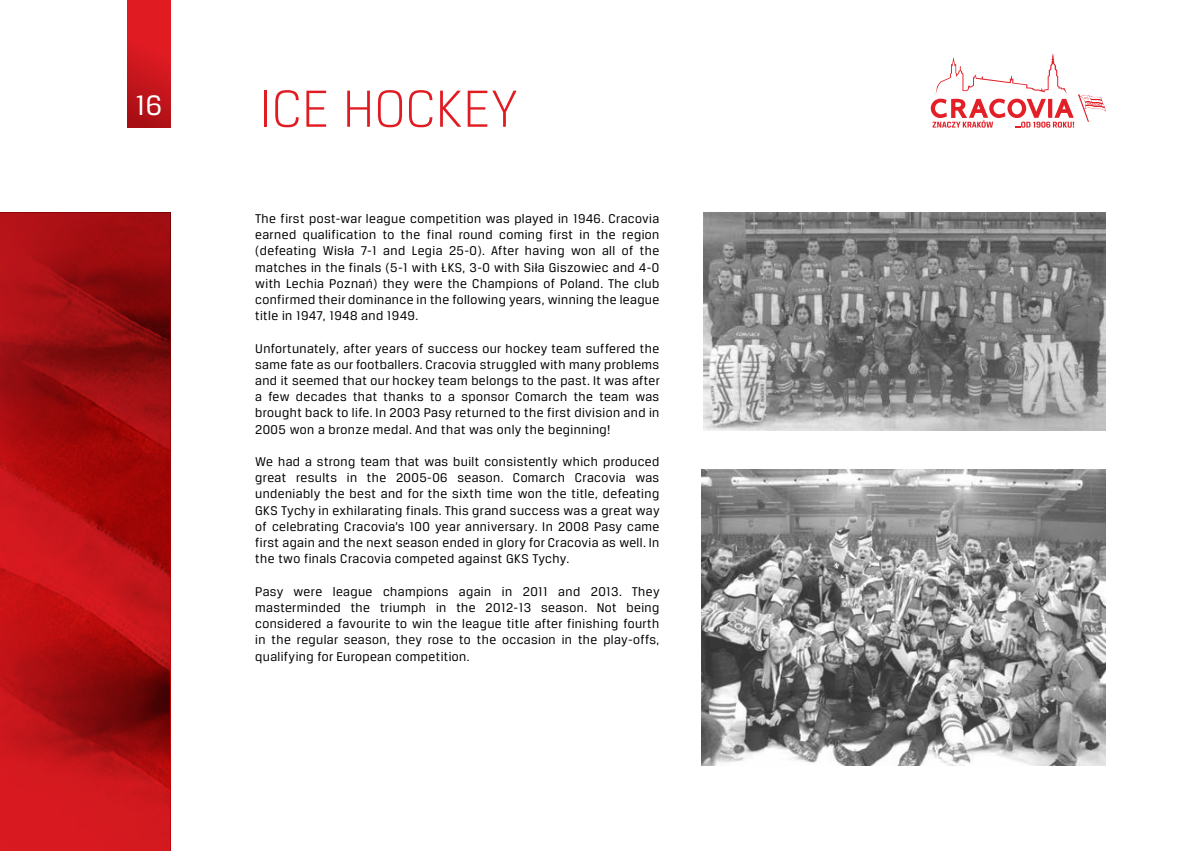
<style>
.page{position:relative;width:1191px;height:851px;background:#fff}
.page>*{position:absolute;margin:0;border:0;box-sizing:border-box;transform-origin:0 0}
.t1{font:300 55.5px "Breuer Text";color:#e11b22}
.t2{font:30px "Breuer Text";color:#fff}
.t3{font:13.5px/16.2px "Breuer Text";letter-spacing:.03em;color:#000;text-align:justify}
</style>
<div class="page">
<svg style="left:930px;top:53px;width:176px;height:75px"></svg>
<img style="left:0;top:213px;width:170px;height:637px">
<div style="left:128px;top:0;width:42px;height:128px;background:linear-gradient(to bottom,#ee1e25,#af1116)"></div>
<img style="left:703px;top:213px;width:403px;height:217px">
<img style="left:702px;top:469px;width:404px;height:296px">
<h2 class="t2" style="left:136px;top:89px;width:28px">16</h2>
<h1 class="t1" style="left:259px;top:80px;width:260px">ICE HOCKEY</h1>
<p class="t3" style="left:255px;top:210px;width:405px">The first post-war league competition was played in 1946. Cracovia earned qualification to the final round coming first in the region (defeating Wisła 7-1 and Legia 25-0). After having won all of the matches in the finals (5-1 with ŁKS, 3-0 with Siła Giszowiec and 4-0 with Lechia Poznań) they were the Champions of Poland. The club confirmed their dominance in the following years, winning the league title in 1947, 1948 and 1949.</p>
<p class="t3" style="left:255px;top:340px;width:406px">Unfortunately, after years of success our hockey team suffered the same fate as our footballers. Cracovia struggled with many problems and it seemed that our hockey team belongs to the past. It was after a few decades that thanks to a sponsor Comarch the team was brought back to life. In 2003 Pasy returned to the first division and in 2005 won a bronze medal. And that was only the beginning!</p>
<p class="t3" style="left:255px;top:453px;width:406px">We had a strong team that was built consistently which produced great results in the 2005-06 season. Comarch Cracovia was undeniably the best and for the sixth time won the title, defeating GKS Tychy in exhilarating finals. This grand success was a great way of celebrating Cracovia’s 100 year anniversary. In 2008 Pasy came first again and the next season ended in glory for Cracovia as well. In the two finals Cracovia competed against GKS Tychy.</p>
<p class="t3" style="left:255px;top:583px;width:406px">Pasy were league champions again in 2011 and 2013. They masterminded the triumph in the 2012-13 season. Not being considered a favourite to win the league title after finishing fourth in the regular season, they rose to the occasion in the play-offs, qualifying for European competition.</p>
</div>
